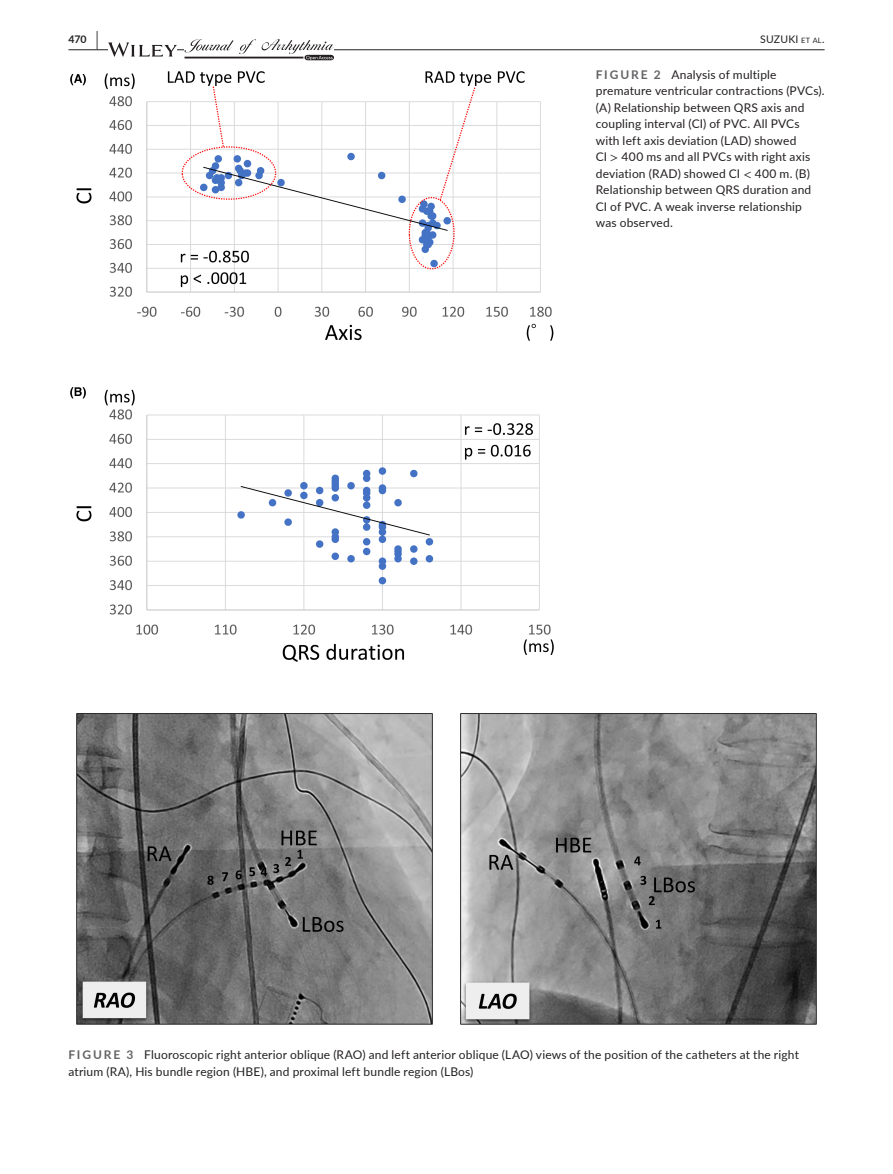
<style>
.page{position:relative;width:893px;height:1174px;background:#fff}
.page>*{position:absolute;margin:0;border:0;box-sizing:border-box;transform-origin:0 0}
.t1{font:12px/16.5px "Lato";letter-spacing:.015em;color:#231f20}
.t2{font:10.5px "Lato";letter-spacing:.02em;color:#231f20}
.t3{font:700 10.5px "Lato";color:#231f20}
.s1{font-size:19.5px}
.s2{font-size:7.35px}
.s3{font-style:inherit}
.s4{font-weight:700;color:#636366}
.s5{font-family:"STIX"}
</style>
<div class="page">
<hr style="left:68px;top:49px;width:756px;height:1px;background:#231f20">
<svg style="left:108px;top:42px;width:69px;height:15px"></svg>
<svg style="left:185px;top:39px;width:149px;height:21px"></svg>
<img style="left:70px;top:71px;width:484px;height:591px">
<img style="left:76px;top:713px;width:741px;height:312px">
<p class="t3" style="left:68px;top:31px;width:31px">470 <span class="s1">|</span></p>
<p class="t2" style="left:760px;top:31px;width:66px">SUZUKI <span class="s2">et al</span><span class="s3">.</span></p>
<p class="t1" style="left:596px;top:66px;width:230px"><span class="s4">FIGURE 2</span> Analysis of multiple premature ventricular contractions (PVCs). (A) Relationship between QRS axis and coupling interval (CI) of PVC. All PVCs with left axis deviation (LAD) showed<br>CI <span class="s5">&gt;</span> 400 ms and all PVCs with right axis deviation (RAD) showed CI <span class="s5">&lt;</span> 400 m. (B)<br>Relationship between QRS duration and CI of PVC. A weak inverse relationship was observed.</p>
<p class="t1" style="left:68px;top:1046px;width:732px"><span class="s4">FIGURE 3</span> Fluoroscopic right anterior oblique (RAO) and left anterior oblique (LAO) views of the position of the catheters at the right atrium (RA), His bundle region (HBE), and proximal left bundle region (LBos)</p>
</div>
